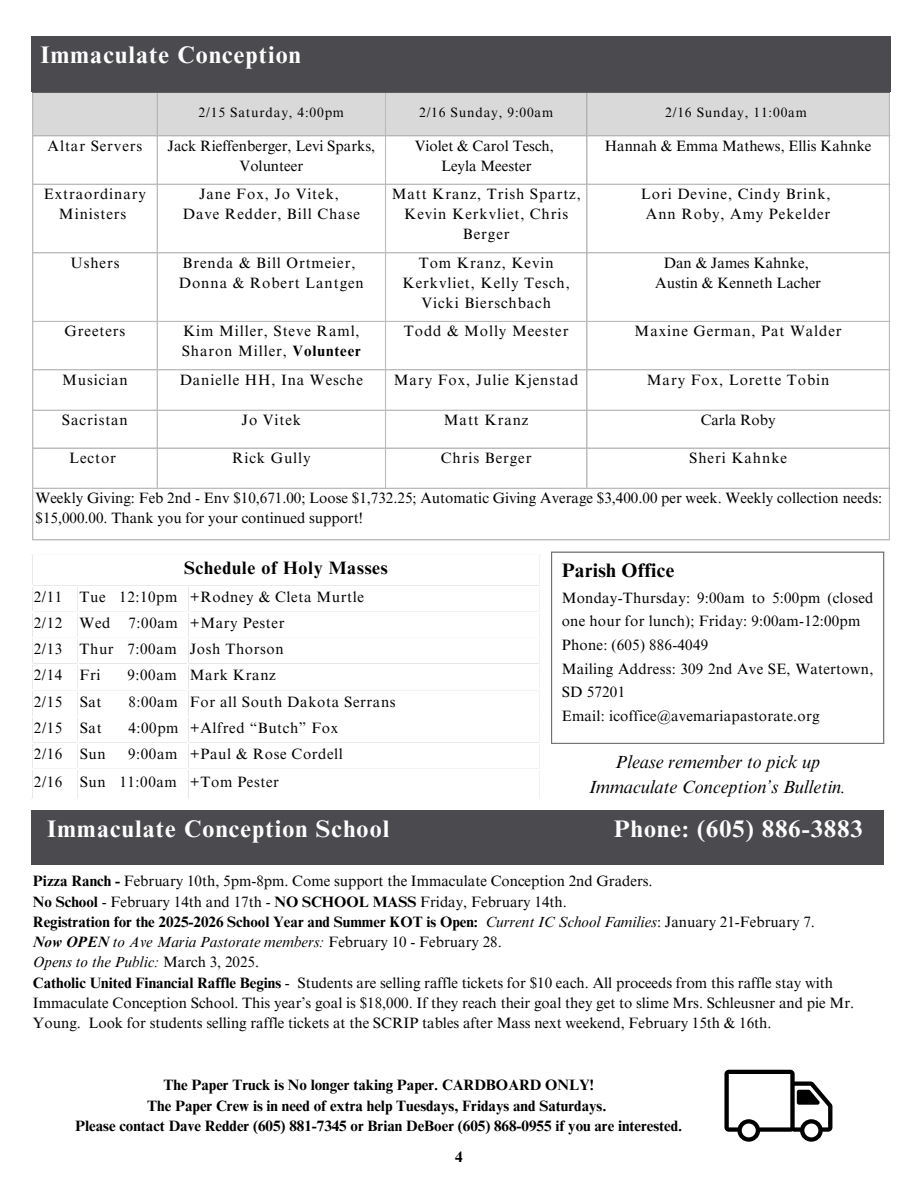
<style>
.page{position:relative;width:918px;height:1188px;background:#fff}
.page>*{position:absolute;margin:0;border:0;box-sizing:border-box;transform-origin:0 0}
.t1{font:700 24px "Times NRMT Pro";letter-spacing:.05em;color:#fff}
.t2{font:700 19.5px "Times NRMT Pro";letter-spacing:.015em;color:#000}
.t3{font:italic 18px/24.8px "Times NRMT Pro";color:#000;text-align:center}
.t4{font:700 18px "Times NRMT Pro";letter-spacing:.04em;color:#000}
.t5{font:15px/20.2px "Times NRMT Pro";letter-spacing:.015em;color:#000}
.t6{font:15px/20.2px "Times NRMT Pro";letter-spacing:.06em;color:#000;text-align:center}
.t7{font:15px/26px "Times NRMT Pro";letter-spacing:.04em;color:#000}
.t8{font:700 15px/20.2px "Times NRMT Pro";color:#000;text-align:center}
.t9{font:13.5px "Times NRMT Pro";letter-spacing:.06em;color:#000}
.s1{font-weight:700}
.s2{font-style:italic}
.s3{font-weight:700;font-style:italic}
</style>
<div class="page">
<div style="left:32px;top:37px;width:859px;height:55px;background:#4b4a4e"></div>
<hr style="left:551px;top:553px;width:1px;height:190px;background:#726e6e">
<hr style="left:883px;top:553px;width:1px;height:190px;background:#726e6e">
<hr style="left:551px;top:552px;width:333px;height:1px;background:#726e6e">
<hr style="left:551px;top:743px;width:333px;height:1px;background:#726e6e">
<div style="left:33px;top:93px;width:856px;height:42px;background:#d9d9d9"></div>
<hr style="left:32px;top:93px;width:1px;height:446px;background:#bbb">
<hr style="left:157px;top:93px;width:1px;height:395px;background:#bbb">
<hr style="left:385px;top:93px;width:1px;height:395px;background:#bbb">
<hr style="left:586px;top:93px;width:2px;height:395px;background:#bbb">
<hr style="left:889px;top:93px;width:1px;height:446px;background:#bbb">
<hr style="left:32px;top:135px;width:858px;height:1px;background:#bbb">
<hr style="left:32px;top:184px;width:858px;height:1px;background:#bbb">
<hr style="left:32px;top:252px;width:858px;height:1px;background:#bbb">
<hr style="left:32px;top:321px;width:858px;height:1px;background:#bbb">
<hr style="left:32px;top:369px;width:858px;height:1px;background:#bbb">
<hr style="left:32px;top:410px;width:858px;height:1px;background:#bbb">
<hr style="left:32px;top:448px;width:858px;height:1px;background:#bbb">
<hr style="left:32px;top:488px;width:858px;height:1px;background:#bbb">
<hr style="left:32px;top:539px;width:858px;height:1px;background:#bbb">
<hr style="left:32px;top:92px;width:858px;height:1px;background:#545454">
<div style="left:32px;top:810px;width:852px;height:54px;background:#4b4a4e"></div>
<svg style="left:724px;top:1070px;width:108px;height:72px"></svg>
<p class="t1" style="left:41px;top:40px;width:262px">Immaculate Conception</p>
<p class="t9" style="left:199px;top:104px;width:147px">2/15 Saturday, 4:00pm</p>
<p class="t9" style="left:419px;top:104px;width:136px">2/16 Sunday, 9:00am</p>
<p class="t9" style="left:665px;top:104px;width:143px">2/16 Sunday, 11:00am</p>
<p class="t6" style="left:48px;top:136px;width:96px">Altar Servers</p>
<p class="t5" style="left:167px;top:136px;width:209px;text-align:center">Jack Rieffenberger, Levi Sparks,<br>Volunteer</p>
<p class="t5" style="left:415px;top:136px;width:141px;text-align:center">Violet &amp; Carol Tesch,<br>Leyla Meester</p>
<p class="t5" style="left:605px;top:136px;width:268px">Hannah &amp; Emma Mathews, Ellis Kahnke</p>
<p class="t6" style="left:44px;top:185px;width:104px">Extraordinary<br>Ministers</p>
<p class="t6" style="left:183px;top:185px;width:179px">Jane Fox, Jo Vitek,<br>Dave Redder, Bill Chase</p>
<p class="t6" style="left:392px;top:185px;width:191px">Matt Kranz, Trish Spartz,<br>Kevin Kerkvliet, Chris<br>Berger</p>
<p class="t6" style="left:641px;top:185px;width:191px">Lori Devine, Cindy Brink,<br>Ann Roby, Amy Pekelder</p>
<p class="t5" style="left:70px;top:253px;width:51px">Ushers</p>
<p class="t6" style="left:179px;top:253px;width:186px;text-align:left">Brenda &amp; Bill Ortmeier,<br>Donna &amp; Robert Lantgen</p>
<p class="t6" style="left:403px;top:253px;width:169px">Tom Kranz, Kevin<br>Kerkvliet, Kelly Tesch,<br>Vicki Bierschbach</p>
<p class="t5" style="left:655px;top:253px;width:167px;text-align:center">Dan &amp; James Kahnke,<br>Austin &amp; Kenneth Lacher</p>
<p class="t6" style="left:65px;top:322px;width:62px">Greeters</p>
<p class="t6" style="left:182px;top:322px;width:181px;text-align:left">Kim Miller, Steve Raml,<br>Sharon Miller, <span class="s1">Volunteer</span></p>
<p class="t6" style="left:404px;top:322px;width:166px">Todd &amp; Molly Meester</p>
<p class="t6" style="left:635px;top:322px;width:209px">Maxine German, Pat Walder</p>
<p class="t6" style="left:62px;top:370px;width:67px">Musician</p>
<p class="t6" style="left:180px;top:370px;width:185px">Danielle HH, Ina Wesche</p>
<p class="t6" style="left:394px;top:370px;width:186px">Mary Fox, Julie Kjenstad</p>
<p class="t6" style="left:647px;top:370px;width:184px">Mary Fox, Lorette Tobin</p>
<p class="t6" style="left:62px;top:411px;width:67px">Sacristan</p>
<p class="t5" style="left:242px;top:411px;width:61px">Jo Vitek</p>
<p class="t6" style="left:444px;top:411px;width:86px">Matt Kranz</p>
<p class="t5" style="left:701px;top:411px;width:76px">Carla Roby</p>
<p class="t5" style="left:69px;top:448px;width:48px">Lector</p>
<p class="t6" style="left:232px;top:448px;width:80px">Rick Gully</p>
<p class="t6" style="left:441px;top:448px;width:92px">Chris Berger</p>
<p class="t6" style="left:689px;top:448px;width:99px">Sheri Kahnke</p>
<p class="t5" style="left:36px;top:489px;width:848px">Weekly Giving: Feb 2nd - Env $10,671.00; Loose $1,732.25; Automatic Giving Average $3,400.00 per week. Weekly collection needs: $15,000.00. Thank you for your continued support!</p>
<p class="t4" style="left:184px;top:557px;width:205px">Schedule of Holy Masses</p>
<p class="t7" style="left:34px;top:585px;width:332px">2/11 Tue 12:10pm +Rodney &amp; Cleta Murtle<br>2/12 Wed 7:00am +Mary Pester<br>2/13 Thur 7:00am Josh Thorson<br>2/14 Fri</p>
<p class="t7" style="left:127px;top:663px;width:150px">9:00am Mark Kranz</p>
<p class="t5" style="left:34px;top:692px;width:69px">2/15 Sat</p>
<p class="t7" style="left:128px;top:689px;width:269px">8:00am For all South Dakota Serrans</p>
<p class="t5" style="left:34px;top:718px;width:69px">2/15 Sat</p>
<p class="t7" style="left:128px;top:716px;width:211px">4:00pm +Alfred “Butch” Fox</p>
<p class="t5" style="left:34px;top:745px;width:73px">2/16 Sun</p>
<p class="t7" style="left:34px;top:741px;width:311px;line-height:28px;text-indent:94px">9:00am +Paul &amp; Rose Cordell<br>2/16 Sun 11:00am +Tom Pester</p>
<p class="t2" style="left:562px;top:558px;width:114px">Parish Office</p>
<p class="t5" style="left:562px;top:587px;width:313px;line-height:23.5px">Monday-Thursday: 9:00am to 5:00pm (closed one hour for lunch); Friday: 9:00am-12:00pm Phone: (605) 886-4049<br>Mailing Address: 309 2nd Ave SE, Watertown, SD 57201<br>Email: icoffice@avemariapastorate.org</p>
<p class="t3" style="left:589px;top:751px;width:258px">Please remember to pick up<br>Immaculate Conception’s Bulletin.</p>
<p class="t1" style="left:47px;top:814px;width:344px">Immaculate Conception School</p>
<p class="t1" style="left:614px;top:814px;width:250px">Phone: (605) 886-3883</p>
<p class="t5" style="left:33px;top:872px;width:823px"><span class="s1">Pizza Ranch -</span> February 10th, 5pm-8pm. Come support the Immaculate Conception 2nd Graders.<br><span class="s1">No School</span> - February 14th and 17th - <span class="s1">NO SCHOOL MASS</span> Friday, February 14th.<br><span class="s1">Registration for the 2025-2026 School Year and Summer KOT is Open:</span> <span class="s2">Current IC School Families</span>: January 21-February 7.<br><span class="s3">Now OPEN</span> <span class="s2">to Ave Maria Pastorate members:</span> February 10 - February 28.<br><span class="s2">Opens to the Public:</span> March 3, 2025.<br><span class="s1">Catholic United Financial Raffle Begins</span> - Students are selling raffle tickets for $10 each. All proceeds from this raffle stay with Immaculate Conception School. This year’s goal is $18,000. If they reach their goal they get to slime Mrs. Schleusner and pie Mr.<br>Young. Look for students selling raffle tickets at the SCRIP tables after Mass next weekend, February 15th &amp; 16th.</p>
<p class="t8" style="left:75px;top:1075px;width:609px">The Paper Truck is No longer taking Paper. CARDBOARD ONLY!<br>The Paper Crew is in need of extra help Tuesdays, Fridays and Saturdays.<br>Please contact Dave Redder (605) 881-7345 or Brian DeBoer (605) 868-0955 if you are interested.</p>
<p class="t8" style="left:455px;top:1147px;width:9px">4</p>
</div>
